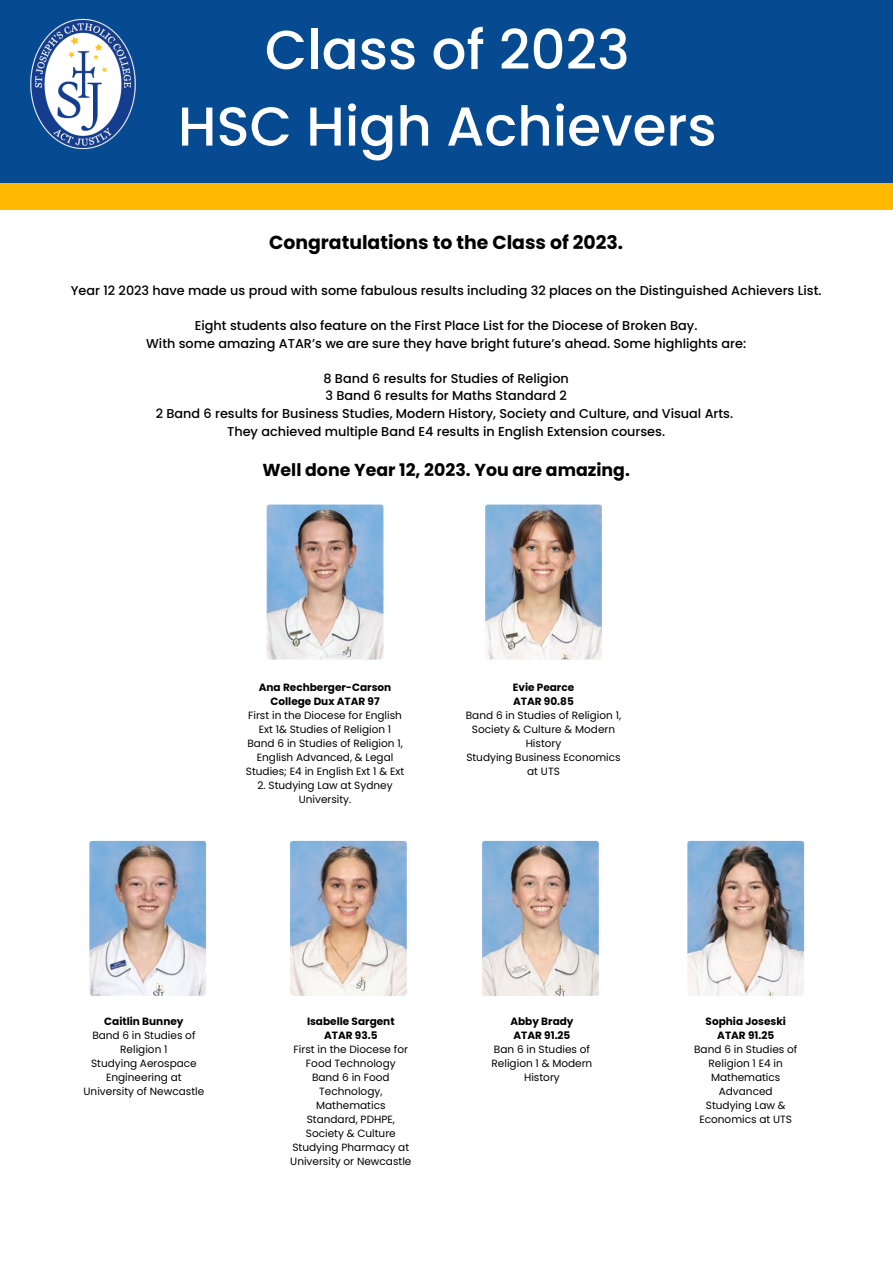
<style>
.page{position:relative;width:893px;height:1264px;background:#fff}
.page>*{position:absolute;margin:0;border:0;box-sizing:border-box;transform-origin:0 0}
.t1{font:500 54.75px/76.5px "Poppins";color:#fff;text-align:center}
.t2{font:700 18.75px "Poppins";color:#000}
.t3{font:700 17.25px "Poppins";color:#000}
.t4{font:500 12.75px/17.5px "Poppins";color:#000;text-align:center}
.t5{font:10.5px/14px "Poppins";color:#000;text-align:center}
.t6{font:700 10.5px "Poppins";color:#000}
</style>
<div class="page">
<div style="left:0;top:0;width:892px;height:210px;background:#ffb902"></div>
<div style="left:0;top:0;width:892px;height:183px;background:#064a91"></div>
<img style="left:30px;top:18px;width:106px;height:132px">
<img style="left:267px;top:504px;width:116px;height:155px;border-radius:3px">
<img style="left:482px;top:840px;width:116px;height:155px;border-radius:3px">
<img style="left:687px;top:840px;width:117px;height:155px;border-radius:3px">
<img style="left:290px;top:840px;width:117px;height:155px;border-radius:3px">
<img style="left:485px;top:504px;width:116px;height:155px;border-radius:3px">
<img style="left:89px;top:840px;width:117px;height:155px;border-radius:3px">
<p class="t1" style="left:178px;top:12px;width:540px">Class of 2023<br>HSC High Achievers</p>
<h2 class="t2" style="left:269px;top:229px;width:356px">Congratulations to the Class of 2023.</h2>
<p class="t4" style="left:71px;top:282px;width:752px">Year 12 2023 have made us proud with some fabulous results including 32 places on the Distinguished Achievers List.</p>
<p class="t4" style="left:146px;top:317px;width:601px">Eight students also feature on the First Place List for the Diocese of Broken Bay.<br>With some amazing ATAR’s we are sure they have bright future’s ahead. Some highlights are:</p>
<p class="t4" style="left:323px;top:369px;width:247px;text-align:left">8 Band 6 results for Studies of Religion<br>3 Band 6 results for Maths Standard 2</p>
<p class="t4" style="left:156px;top:405px;width:579px">2 Band 6 results for Business Studies, Modern History, Society and Culture, and Visual Arts.</p>
<p class="t4" style="left:227px;top:422px;width:439px">They achieved multiple Band E4 results in English Extension courses.</p>
<p class="t3" style="left:262px;top:458px;width:369px">Well done Year 12, 2023. You are amazing.</p>
<p class="t6" style="left:259px;top:679px;width:134px">Ana Rechberger-Carson</p>
<p class="t6" style="left:270px;top:693px;width:111px">College Dux ATAR 97</p>
<p class="t5" style="left:248px;top:708px;width:155px">First in the Diocese for English<br>Ext 1&amp; Studies of Religion 1</p>
<p class="t5" style="left:246px;top:736px;width:160px">Band 6 in Studies of Religion 1,<br>English Advanced, &amp; Legal<br>Studies; E4 in English Ext 1 &amp; Ext</p>
<p class="t5" style="left:257px;top:778px;width:137px">2. Studying Law at Sydney<br>University.</p>
<p class="t6" style="left:512px;top:679px;width:63px">Evie Pearce</p>
<p class="t6" style="left:513px;top:693px;width:62px">ATAR 90.85</p>
<p class="t5" style="left:466px;top:708px;width:157px">Band 6 in Studies of Religion 1,<br>Society &amp; Culture &amp; Modern<br>History</p>
<p class="t5" style="left:466px;top:750px;width:156px">Studying Business Economics at UTS</p>
<p class="t6" style="left:104px;top:1013px;width:81px">Caitlin Bunney</p>
<p class="t5" style="left:92px;top:1028px;width:105px">Band 6 in Studies of<br>Religion 1</p>
<p class="t5" style="left:84px;top:1056px;width:122px">Studying Aerospace<br>Engineering at<br>University of Newcastle</p>
<p class="t6" style="left:307px;top:1013px;width:89px">Isabelle Sargent</p>
<p class="t6" style="left:324px;top:1027px;width:55px">ATAR 93.5</p>
<p class="t5" style="left:293px;top:1042px;width:116px">First in the Diocese for<br>Food Technology</p>
<p class="t5" style="left:306px;top:1070px;width:91px">Band 6 in Food<br>Technology,<br>Mathematics<br>Standard, PDHPE,<br>Society &amp; Culture</p>
<p class="t5" style="left:290px;top:1140px;width:123px;text-align:left">Studying Pharmacy at<br>University or Newcastle</p>
<p class="t6" style="left:510px;top:1013px;width:65px">Abby Brady</p>
<p class="t6" style="left:513px;top:1027px;width:58px">ATAR 91.25</p>
<p class="t5" style="left:491px;top:1042px;width:102px">Ban 6 in Studies of<br>Religion 1 &amp; Modern<br>History</p>
<p class="t6" style="left:705px;top:1013px;width:82px">Sophia Joseski</p>
<p class="t6" style="left:717px;top:1027px;width:58px">ATAR 91.25</p>
<p class="t5" style="left:694px;top:1042px;width:105px">Band 6 in Studies of<br>Religion 1 E4 in<br>Mathematics<br>Advanced</p>
<p class="t5" style="left:699px;top:1098px;width:94px">Studying Law &amp;<br>Economics at UTS</p>
</div>
